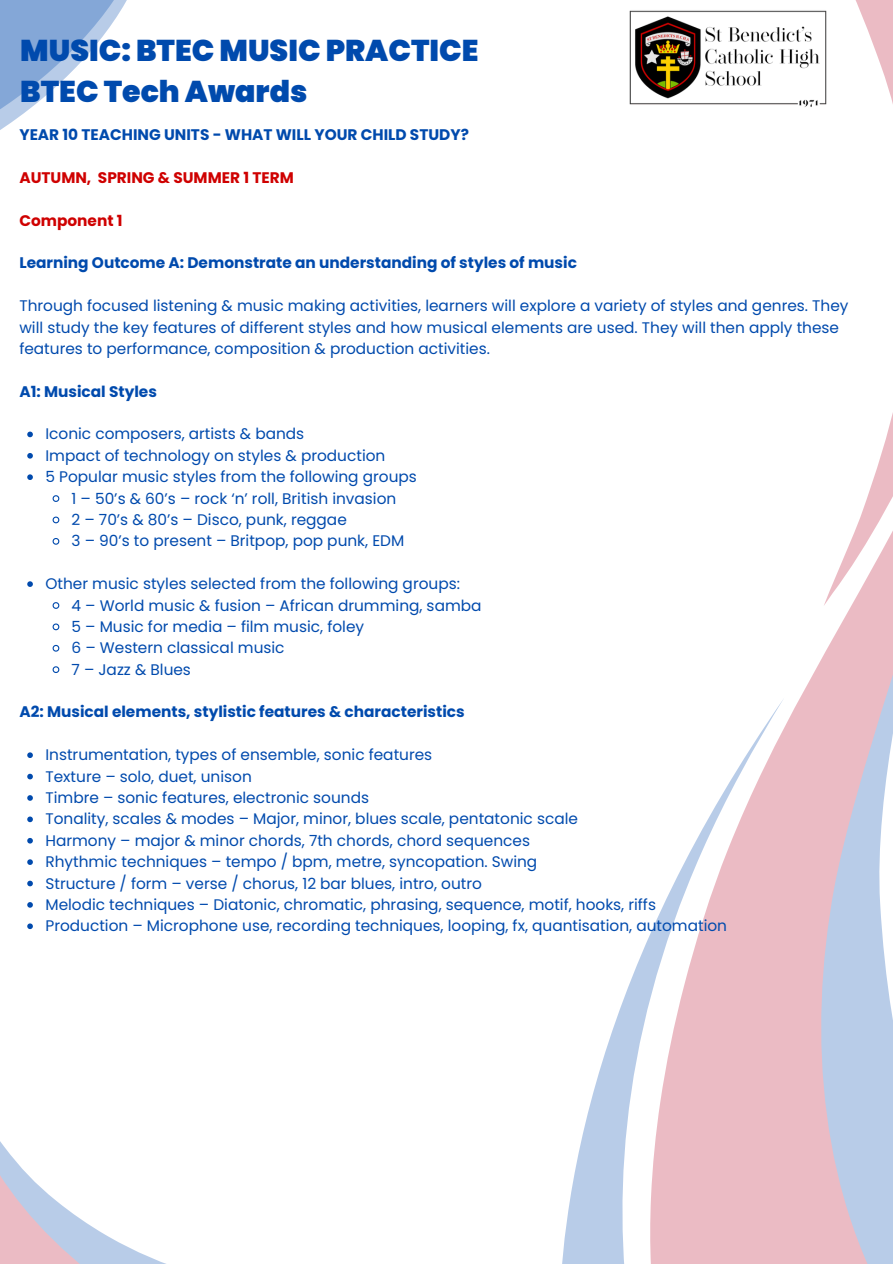
<style>
.page{position:relative;width:893px;height:1264px;background:#fff}
.page>*{position:absolute;margin:0;border:0;box-sizing:border-box;transform-origin:0 0}
.t1{font:900 30px/41.7px "Poppins";color:#004aad}
.t2{font:15.3px/21.3px "Poppins";color:#004aad}
.t3{font:700 15.3px "Poppins";color:#004aad}
.t4{font:700 15.3px "Poppins";color:#cf0100}
</style>
<div class="page">
<svg style="left:0;top:822px;width:163px;height:441px"></svg>
<img style="left:629px;top:10px;width:7px;height:95px">
<svg style="left:0;top:0;width:127px;height:130px"></svg>
<svg style="left:636px;top:10px;width:147px;height:95px"></svg>
<svg style="left:562px;top:1106px;width:28px;height:157px;fill:#b8cce8"></svg>
<svg style="left:783px;top:0;width:109px;height:107px"></svg>
<svg style="left:590px;top:416px;width:302px;height:847px"></svg>
<svg style="left:27px;top:431px;width:6px;height:6px"></svg>
<svg style="left:27px;top:453px;width:6px;height:5px"></svg>
<svg style="left:27px;top:474px;width:6px;height:6px"></svg>
<svg style="left:52px;top:495px;width:8px;height:7px"></svg>
<svg style="left:52px;top:516px;width:8px;height:8px"></svg>
<svg style="left:52px;top:538px;width:8px;height:7px"></svg>
<svg style="left:27px;top:581px;width:6px;height:6px"></svg>
<svg style="left:52px;top:602px;width:8px;height:7px"></svg>
<svg style="left:52px;top:623px;width:8px;height:8px"></svg>
<svg style="left:52px;top:644px;width:8px;height:8px"></svg>
<svg style="left:52px;top:666px;width:8px;height:7px"></svg>
<svg style="left:27px;top:752px;width:6px;height:6px"></svg>
<svg style="left:27px;top:773px;width:6px;height:6px"></svg>
<svg style="left:27px;top:795px;width:6px;height:5px"></svg>
<svg style="left:27px;top:816px;width:6px;height:6px"></svg>
<svg style="left:27px;top:838px;width:6px;height:5px"></svg>
<svg style="left:27px;top:859px;width:6px;height:6px"></svg>
<svg style="left:27px;top:880px;width:6px;height:6px"></svg>
<svg style="left:27px;top:902px;width:6px;height:5px"></svg>
<svg style="left:27px;top:923px;width:6px;height:6px"></svg>
<p class="t1" style="left:20px;top:29px;width:459px">MUSIC: BTEC MUSIC PRACTICE<br>BTEC Tech Awards</p>
<p class="t3" style="left:19px;top:124px;width:451px">YEAR 10 TEACHING UNITS - WHAT WILL YOUR CHILD STUDY?</p>
<p class="t4" style="left:19px;top:167px;width:276px">AUTUMN, SPRING &amp; SUMMER 1 TERM</p>
<p class="t4" style="left:19px;top:209px;width:105px">Component 1</p>
<p class="t3" style="left:19px;top:252px;width:559px">Learning Outcome A: Demonstrate an understanding of styles of music</p>
<p class="t2" style="left:19px;top:295px;width:830px">Through focused listening &amp; music making activities, learners will explore a variety of styles and genres. They will study the key features of different styles and how musical elements are used. They will then apply these features to performance, composition &amp; production activities.</p>
<p class="t3" style="left:19px;top:380px;width:139px">A1: Musical Styles</p>
<p class="t2" style="left:45px;top:423px;width:260px">Iconic composers, artists &amp; bands</p>
<p class="t2" style="left:45px;top:445px;width:341px">Impact of technology on styles &amp; production</p>
<p class="t2" style="left:45px;top:466px;width:373px">5 Popular music styles from the following groups</p>
<p class="t2" style="left:72px;top:487px;width:326px">1 – 50’s &amp; 60’s – rock ‘n’ roll, British invasion</p>
<p class="t2" style="left:72px;top:509px;width:277px">2 – 70’s &amp; 80’s – Disco, punk, reggae</p>
<p class="t2" style="left:72px;top:530px;width:334px">3 – 90’s to present – Britpop, pop punk, EDM</p>
<p class="t2" style="left:72px;top:573px;width:411px;text-indent:-26px">Other music styles selected from the following groups:<br>4 – World music &amp; fusion – African drumming, samba 5 – Music for media – film music, foley<br>6 – Western classical music<br>7 – Jazz &amp; Blues</p>
<p class="t3" style="left:19px;top:701px;width:447px">A2: Musical elements, stylistic features &amp; characteristics</p>
<p class="t2" style="left:45px;top:744px;width:683px">Instrumentation, types of ensemble, sonic features<br>Texture – solo, duet, unison<br>Timbre – sonic features, electronic sounds<br>Tonality, scales &amp; modes – Major, minor, blues scale, pentatonic scale<br>Harmony – major &amp; minor chords, 7th chords, chord sequences<br>Rhythmic techniques – tempo / bpm, metre, syncopation. Swing<br>Structure / form – verse / chorus, 12 bar blues, intro, outro<br>Melodic techniques – Diatonic, chromatic, phrasing, sequence, motif, hooks, riffs Production – Microphone use, recording techniques, looping, fx, quantisation, automation</p>
</div>
